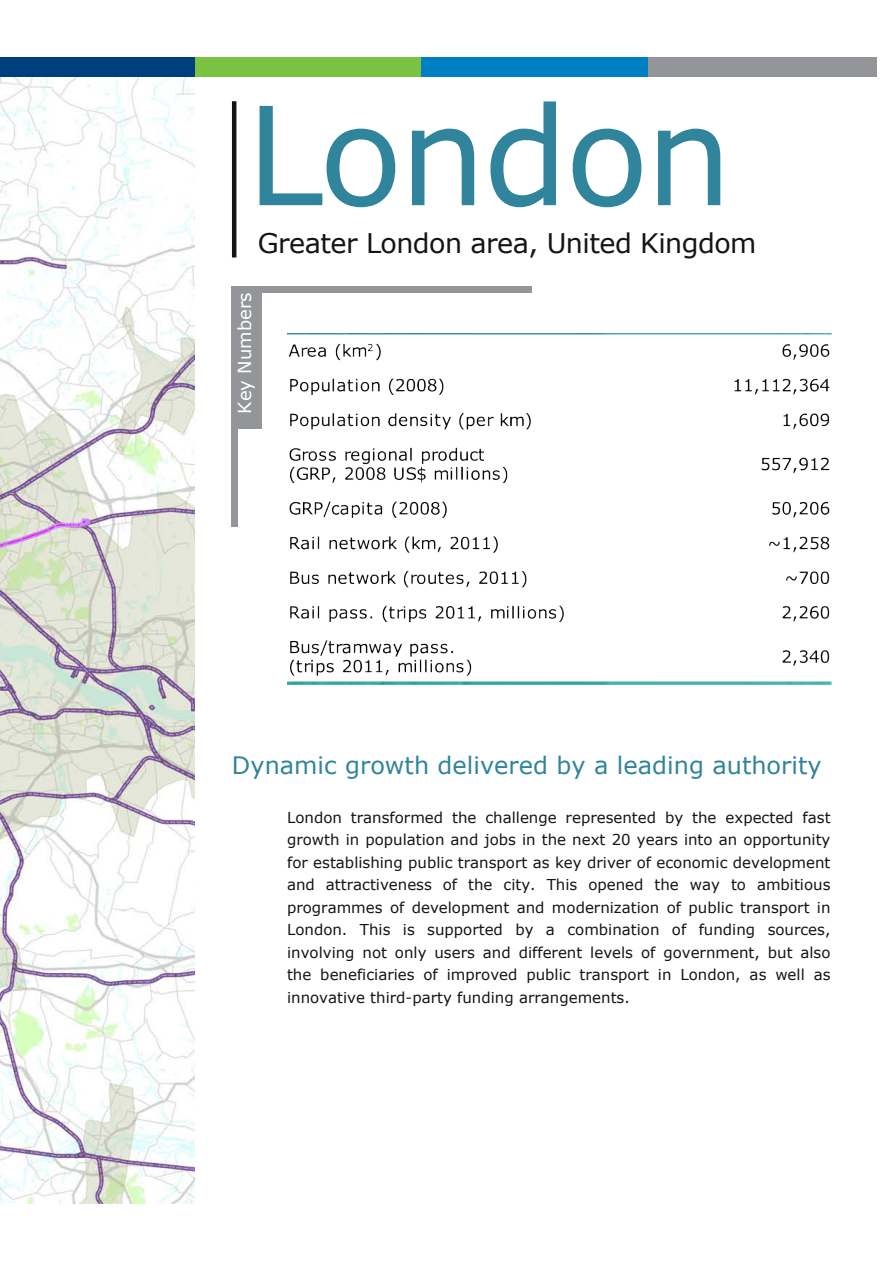
<style>
.page{position:relative;width:893px;height:1263px;background:#fff}
.page>*{position:absolute;margin:0;border:0;box-sizing:border-box;transform-origin:0 0}
.t1{font:136.5px "Verdana";letter-spacing:-.02em;color:#30849b}
.t2{font:27px "Verdana";letter-spacing:-.02em;color:#161413}
.t3{font:24px "Verdana";color:#30849b}
.t4{font:18px "Verdana";color:#fff}
.t5{font:15px/22.5px "Verdana";color:#161413;text-align:justify}
</style>
<div class="page">
<img style="left:0;top:76px;width:195px;height:1127px">
<div style="left:0;top:57px;width:227px;height:19px;background:#003f7e"></div>
<div style="left:195px;top:57px;width:228px;height:19px;background:#7bc142"></div>
<div style="left:422px;top:57px;width:228px;height:19px;background:#007fc3"></div>
<div style="left:649px;top:57px;width:228px;height:19px;background:#939598"></div>
<div style="left:232px;top:286px;width:6px;height:240px;background:#939598"></div>
<div style="left:232px;top:286px;width:300px;height:6px;background:#939598"></div>
<div style="left:232px;top:286px;width:30px;height:143px;background:#939598"></div>
<img style="left:287px;top:334px;width:545px;height:351px">
<hr style="left:232px;top:101px;width:4px;height:156px;background:#161413">
<h1 class="t1" style="left:246px;top:62px;width:487px">London</h1>
<h2 class="t2" style="left:258px;top:225px;width:500px">Greater London area, United Kingdom</h2>
<p class="t4" style="left:232px;top:414px;width:123px;rotate:-90deg">Key Numbers</p>
<h3 class="t3" style="left:232px;top:748px;width:591px">Dynamic growth delivered by a leading authority</h3>
<p class="t5" style="left:287px;top:806px;width:545px">London transformed the challenge represented by the expected fast growth in population and jobs in the next 20 years into an opportunity for establishing public transport as key driver of economic development and attractiveness of the city. This opened the way to ambitious programmes of development and modernization of public transport in London. This is supported by a combination of funding sources, involving not only users and different levels of government, but also the beneficiaries of improved public transport in London, as well as innovative third-party funding arrangements.</p>
</div>
